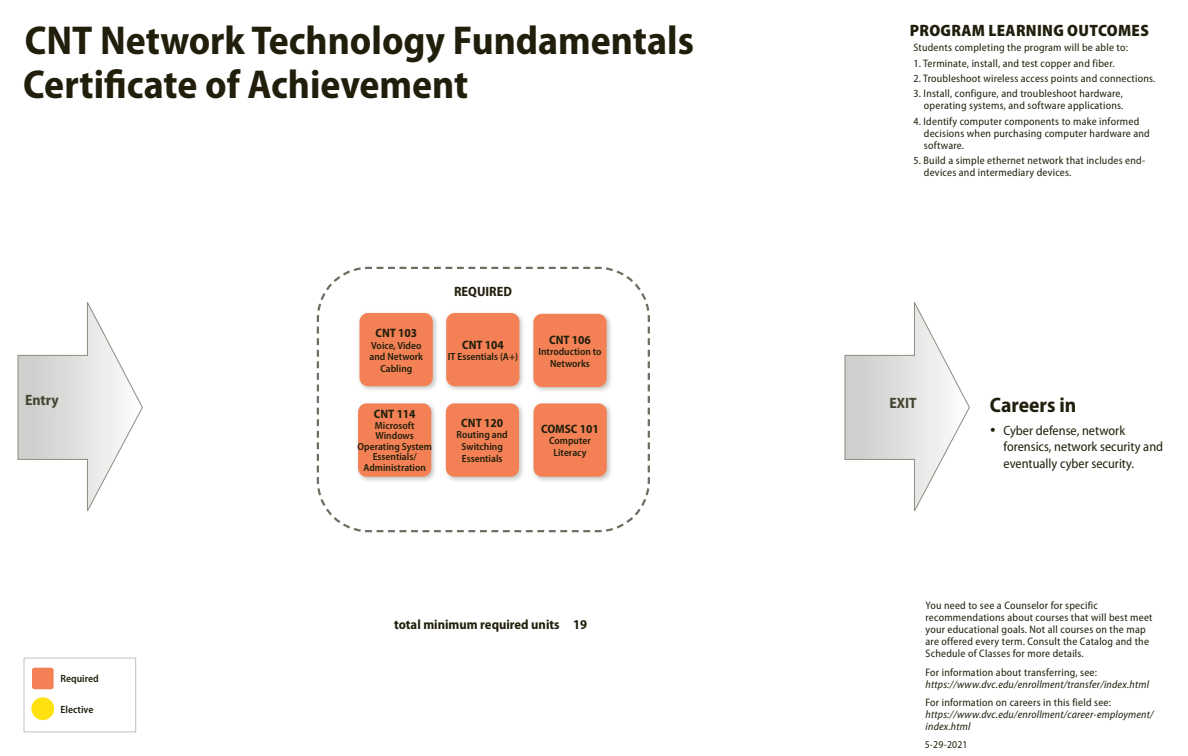
<style>
.page{position:relative;width:1188px;height:756px;background:#fff}
.page>*{position:absolute;margin:0;border:0;box-sizing:border-box;transform-origin:0 0}
.h1_title{font:700 semi-condensed 40.5px/43.5px "Myriad Pro";color:#211f0c}
.t1{font:700 semi-condensed 21px "Myriad Pro";color:#211f0c}
.Intended_Learning_Ou{font:900 semi-condensed 16.5px "Myriad Pro";letter-spacing:.02em;color:#211f0c}
.t2{font:700 semi-condensed 15px "Myriad Pro";color:#464431}
.t3{font:semi-condensed 13.5px/16.5px "Myriad Pro";color:#211f0c}
.PLUS{font:700 semi-condensed 13.5px "Myriad Pro";color:#211f0c}
.Area_text{font:700 semi-condensed 13.5px "Myriad Pro";color:#211f0c}
.First_Level{font:700 semi-condensed 12.23px "Myriad Pro";color:#211f0c}
.Outcomes_listings{font:semi-condensed 10.88px/12px "Myriad Pro";letter-spacing:.02em;color:#211f0c}
.Outcomes_listings-2{font:italic semi-condensed 10.88px/12px "Myriad Pro";letter-spacing:.02em;color:#211f0c}
.Area_text-2{font:600 semi-condensed 10.5px "Myriad Pro";color:#211f0c}
.Outcomes_listings-3{font:semi-condensed 10.5px "Myriad Pro";letter-spacing:.02em;color:#211f0c}
.Second_Level{font:600 semi-condensed 10.35px/11.7px "Myriad Pro";color:#211f0c;text-align:center}
.s1{font-style:normal}
</style>
<div class="page">
<svg style="left:17px;top:302px;width:126px;height:209px"></svg>
<svg style="left:844px;top:302px;width:126px;height:209px"></svg>
<svg style="left:316px;top:266px;width:334px;height:267px"></svg>
<div style="left:356px;top:401px;width:81px;height:82px;background:#211f0c;opacity:.25"></div>
<div style="left:358px;top:403px;width:73px;height:74px;background:#f48155;border-radius:8px"></div>
<div style="left:531px;top:311px;width:82px;height:82px;background:#211f0c;opacity:.25"></div>
<div style="left:533px;top:314px;width:74px;height:73px;background:#f48155;border-radius:8px"></div>
<div style="left:443px;top:401px;width:82px;height:82px;background:#211f0c;opacity:.25"></div>
<div style="left:446px;top:403px;width:73px;height:74px;background:#f48155;border-radius:8px"></div>
<div style="left:444px;top:311px;width:82px;height:81px;background:#211f0c;opacity:.25"></div>
<div style="left:446px;top:313px;width:73px;height:73px;background:#f48155;border-radius:8px"></div>
<div style="left:531px;top:401px;width:82px;height:82px;background:#211f0c;opacity:.25"></div>
<div style="left:534px;top:403px;width:73px;height:74px;background:#f48155;border-radius:8px"></div>
<div style="left:357px;top:311px;width:82px;height:81px;background:#211f0c;opacity:.25"></div>
<div style="left:360px;top:313px;width:73px;height:73px;background:#f48155;border-radius:8px"></div>
<div style="left:24px;top:658px;width:112px;height:74px;background:#fff;border:1px solid #c1c1b8"></div>
<div style="left:32px;top:668px;width:22px;height:21px;background:#f48155;border-radius:2px"></div>
<div style="left:31px;top:697px;width:23px;height:23px;background:#ffe110;border-radius:50%"></div>
<p class="h1_title" style="left:23px;top:17px;width:672px">CNT Network Technology Fundamentals<br>Certificate of Achievement</p>
<p class="t2" style="left:25px;top:391px;width:35px">Entry</p>
<p class="Area_text-2" style="left:61px;top:671px;width:40px">Required</p>
<p class="Area_text-2" style="left:61px;top:703px;width:34px">Elective</p>
<p class="First_Level" style="left:375px;top:325px;width:43px">CNT 103</p>
<p class="Second_Level" style="left:370px;top:339px;width:55px">Voice, Video and Network<br>Cabling</p>
<p class="First_Level" style="left:374px;top:406px;width:43px">CNT 114</p>
<p class="Second_Level" style="left:358px;top:420px;width:76px;line-height:10.5px">Microsoft<br>Windows<br>Operating System<br>Essentials/<br>Administration</p>
<p class="Area_text" style="left:454px;top:283px;width:59px">REQUIRED</p>
<p class="First_Level" style="left:462px;top:337px;width:43px">CNT 104</p>
<p class="Second_Level" style="left:448px;top:351px;width:72px">IT Essentials (A+)</p>
<p class="First_Level" style="left:461px;top:415px;width:43px">CNT 120</p>
<p class="Second_Level" style="left:457px;top:429px;width:53px">Routing and<br>Switching<br>Essentials</p>
<p class="First_Level" style="left:549px;top:332px;width:43px">CNT 106</p>
<p class="Second_Level" style="left:538px;top:346px;width:65px">Introduction to<br>Networks</p>
<p class="First_Level" style="left:541px;top:421px;width:59px">COMSC 101</p>
<p class="Second_Level" style="left:549px;top:435px;width:43px">Computer<br>Literacy</p>
<p class="PLUS" style="left:394px;top:616px;width:195px">total minimum required units 19</p>
<p class="Intended_Learning_Ou" style="left:910px;top:20px;width:241px">PROGRAM LEARNING OUTCOMES</p>
<p class="Outcomes_listings" style="left:913px;top:42px;width:216px">Students completing the program will be able to:</p>
<p class="Outcomes_listings" style="left:913px;top:57px;width:203px">1. Terminate, install, and test copper and fiber.</p>
<p class="Outcomes_listings" style="left:913px;top:72px;width:243px">2. Troubleshoot wireless access points and connections.</p>
<p class="Outcomes_listings" style="left:913px;top:88px;width:211px;text-align:right">3. Install, configure, and troubleshoot hardware, operating systems, and software applications.</p>
<p class="Outcomes_listings" style="left:924px;top:115px;width:227px;text-indent:-10px">4. Identify computer components to make informed decisions when purchasing computer hardware and software.</p>
<p class="Outcomes_listings" style="left:924px;top:154px;width:223px;text-indent:-10px">5. Build a simple ethernet network that includes end&shy;devices and intermediary devices.</p>
<p class="t2" style="left:889px;top:393px;width:29px">EXIT</p>
<p class="t1" style="left:990px;top:391px;width:88px">Careers in</p>
<p class="t3" style="left:1003px;top:422px;width:161px;text-indent:-14px">• Cyber defense, network forensics, network security and eventually cyber security.</p>
<p class="Outcomes_listings" style="left:926px;top:599px;width:229px">You need to see a Counselor for specific recommendations about courses that will best meet your educational goals. Not all courses on the map are offered every term. Consult the Catalog and the Schedule of Classes for more details.</p>
<p class="Outcomes_listings-2" style="left:926px;top:666px;width:225px"><span class="s1">For information about transferring, see: </span>https://www.dvc.edu/enrollment/transfer/index.html</p>
<p class="Outcomes_listings-2" style="left:926px;top:697px;width:230px"><span class="s1">For information on careers in this field see: </span>https://www.dvc.edu/enrollment/career-employment/ index.html</p>
<p class="Outcomes_listings-3" style="left:925px;top:738px;width:44px">5-29-2021</p>
</div>
